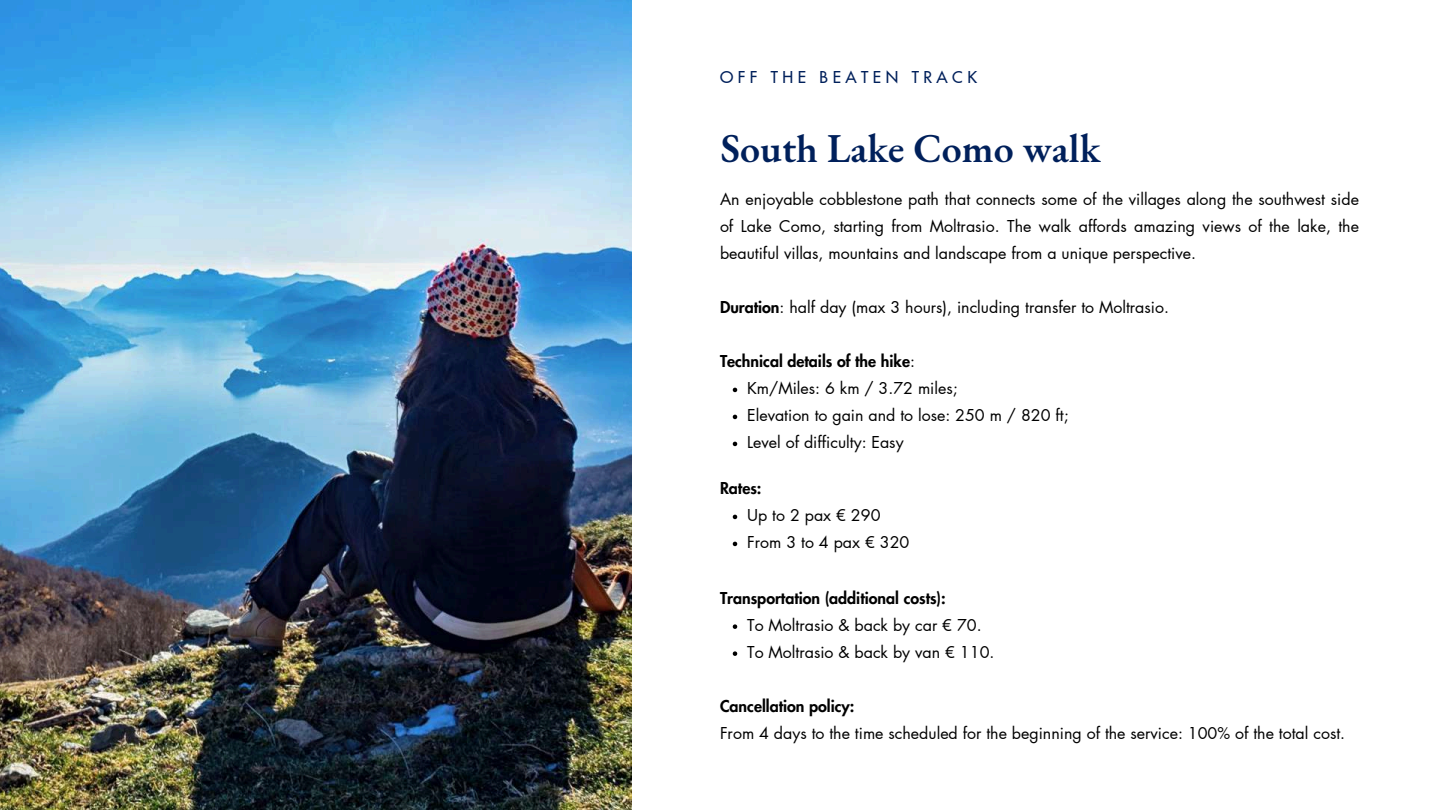
<style>
.page{position:relative;width:1440px;height:810px;background:#fff}
.page>*{position:absolute;margin:0;border:0;box-sizing:border-box;transform-origin:0 0}
.t1{font:600 40px "EB Garamond";color:#00205b}
.t2{font:16px/27px "Futura LT Pro";color:#000}
.t3{font:800 16px "Futura LT Pro";color:#000}
.t4{font:500 16px "Futura LT Pro";letter-spacing:.28em;color:#00205b}
.s1{font-weight:800}
</style>
<div class="page">
<img style="left:0;top:0;width:632px;height:810px">
<svg style="left:733px;top:388px;width:4px;height:4px"></svg>
<svg style="left:733px;top:415px;width:4px;height:4px"></svg>
<svg style="left:733px;top:442px;width:4px;height:4px"></svg>
<svg style="left:733px;top:515px;width:4px;height:4px"></svg>
<svg style="left:733px;top:542px;width:4px;height:4px"></svg>
<svg style="left:733px;top:624px;width:4px;height:5px"></svg>
<svg style="left:733px;top:651px;width:4px;height:5px"></svg>
<p class="t4" style="left:720px;top:69px;width:258px">OFF THE BEATEN TRACK</p>
<h1 class="t1" style="left:721px;top:121px;width:381px">South Lake Como walk</h1>
<p class="t2" style="left:720px;top:187px;width:640px;text-align:justify">An enjoyable cobblestone path that connects some of the villages along the southwest side of Lake Como, starting from Moltrasio. The walk affords amazing views of the lake, the beautiful villas, mountains and landscape from a unique perspective.</p>
<p class="t2" style="left:720px;top:295px;width:451px"><span class="s1">Duration</span>: half day (max 3 hours), including transfer to Moltrasio.</p>
<p class="t2" style="left:747px;top:349px;width:323px;text-indent:-27px"><span class="s1">Technical details of the hike</span>:<br>Km/Miles: 6 km / 3.72 miles;<br>Elevation to gain and to lose: 250 m / 820 ft;<br>Level of difficulty: Easy</p>
<p class="t3" style="left:720px;top:481px;width:43px">Rates:</p>
<p class="t2" style="left:747px;top:503px;width:164px">Up to 2 pax € 290<br>From 3 to 4 pax € 320</p>
<p class="t3" style="left:720px;top:591px;width:227px">Transportation (additional costs):</p>
<p class="t2" style="left:747px;top:612px;width:249px">To Moltrasio &amp; back by car € 70.<br>To Moltrasio &amp; back by van € 110.</p>
<p class="t3" style="left:720px;top:699px;width:136px">Cancellation policy:</p>
<p class="t2" style="left:720px;top:720px;width:627px">From 4 days to the time scheduled for the beginning of the service: 100% of the total cost.</p>
</div>
